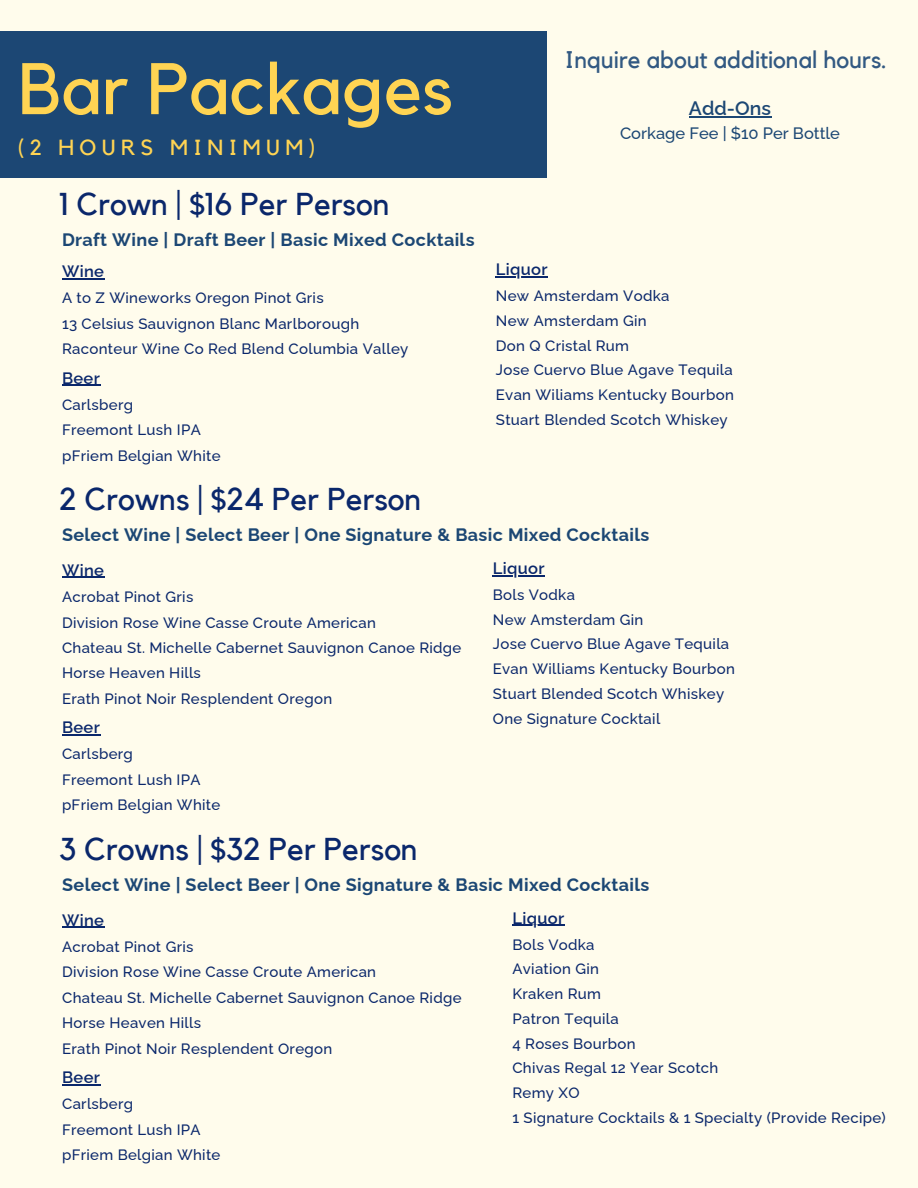
<style>
.page{position:relative;width:918px;height:1188px;background:#fffcec}
.page>*{position:absolute;margin:0;border:0;box-sizing:border-box;transform-origin:0 0}
.t1{font:72px "Kollektif";color:#ffd453}
.t2{font:31.5px "Kollektif";color:#0a276b}
.t3{font:24px "Kollektif";color:#325982}
.t4{font:21.75px "Kollektif";letter-spacing:.25em;color:#ffd453}
.t5{font:600 19.5px "Raleway";color:#1c4774}
.t6{font:700 18px "Raleway";letter-spacing:.02em;color:#1c4774}
.t7{font:600 16.5px "Raleway";letter-spacing:.02em;color:#0a276b}
.t8{font:500 16.5px "Raleway";color:#1c4774}
.t9{font:500 15px/24.8px "Raleway";letter-spacing:.02em;color:#0a276b}
</style>
<div class="page">
<div style="left:0;top:31px;width:547px;height:146px;background:#1c4774"></div>
<hr style="left:62px;top:278px;width:42px;height:1px;background:#0a276b">
<hr style="left:62px;top:384px;width:38px;height:2px;background:#0a276b">
<hr style="left:496px;top:276px;width:52px;height:1px;background:#0a276b">
<hr style="left:62px;top:577px;width:42px;height:1px;background:#0a276b">
<hr style="left:62px;top:734px;width:38px;height:2px;background:#0a276b">
<hr style="left:493px;top:575px;width:52px;height:1px;background:#0a276b">
<hr style="left:62px;top:926px;width:42px;height:2px;background:#0a276b">
<hr style="left:62px;top:1084px;width:38px;height:1px;background:#0a276b">
<hr style="left:512px;top:925px;width:53px;height:1px;background:#0a276b">
<hr style="left:689px;top:116px;width:82px;height:2px;background:#1c4774">
<h1 class="t1" style="left:18px;top:56px;width:436px">Bar Packages</h1>
<h3 class="t4" style="left:18px;top:138px;width:299px">(2 HOURS MINIMUM)</h3>
<h2 class="t2" style="left:59px;top:189px;width:332px">1 Crown | $16 Per Person</h2>
<p class="t6" style="left:62px;top:229px;width:414px">Draft Wine | Draft Beer | Basic Mixed Cocktails</p>
<p class="t7" style="left:62px;top:262px;width:43px">Wine</p>
<p class="t9" style="left:62px;top:285px;width:348px;line-height:25.5px">A to Z Wineworks Oregon Pinot Gris<br>13 Celsius Sauvignon Blanc Marlborough<br>Raconteur Wine Co Red Blend Columbia Valley</p>
<p class="t7" style="left:62px;top:368px;width:39px">Beer</p>
<p class="t9" style="left:62px;top:392px;width:160px;line-height:25.5px">Carlsberg<br>Freemont Lush IPA pFriem Belgian White</p>
<h2 class="t2" style="left:59px;top:485px;width:364px">2 Crowns | $24 Per Person</h2>
<h3 class="t3" style="left:565px;top:49px;width:324px">Inquire about additional hours.</h3>
<h3 class="t5" style="left:689px;top:97px;width:84px">Add-Ons</h3>
<p class="t8" style="left:620px;top:123px;width:221px">Corkage Fee | $10 Per Bottle</p>
<p class="t7" style="left:496px;top:260px;width:53px">Liquor</p>
<p class="t9" style="left:496px;top:283px;width:240px">New Amsterdam Vodka<br>New Amsterdam Gin<br>Don Q Cristal Rum<br>Jose Cuervo Blue Agave Tequila<br>Evan Wiliams Kentucky Bourbon<br>Stuart Blended Scotch Whiskey</p>
<p class="t6" style="left:62px;top:524px;width:589px">Select Wine | Select Beer | One Signature &amp; Basic Mixed Cocktails</p>
<p class="t7" style="left:62px;top:560px;width:43px">Wine</p>
<p class="t9" style="left:62px;top:584px;width:401px;line-height:25.5px">Acrobat Pinot Gris<br>Division Rose Wine Casse Croute American<br>Chateau St. Michelle Cabernet Sauvignon Canoe Ridge Horse Heaven Hills<br>Erath Pinot Noir Resplendent Oregon</p>
<p class="t7" style="left:62px;top:718px;width:39px">Beer</p>
<p class="t9" style="left:62px;top:741px;width:160px;line-height:25.5px">Carlsberg<br>Freemont Lush IPA pFriem Belgian White</p>
<h2 class="t2" style="left:59px;top:834px;width:360px">3 Crowns | $32 Per Person</h2>
<p class="t7" style="left:493px;top:558px;width:53px">Liquor</p>
<p class="t9" style="left:493px;top:582px;width:244px">Bols Vodka<br>New Amsterdam Gin<br>Jose Cuervo Blue Agave Tequila<br>Evan Williams Kentucky Bourbon<br>Stuart Blended Scotch Whiskey<br>One Signature Cocktail</p>
<p class="t6" style="left:62px;top:874px;width:589px">Select Wine | Select Beer | One Signature &amp; Basic Mixed Cocktails</p>
<p class="t7" style="left:62px;top:910px;width:43px">Wine</p>
<p class="t9" style="left:62px;top:934px;width:401px;line-height:25.5px">Acrobat Pinot Gris<br>Division Rose Wine Casse Croute American<br>Chateau St. Michelle Cabernet Sauvignon Canoe Ridge Horse Heaven Hills<br>Erath Pinot Noir Resplendent Oregon</p>
<p class="t7" style="left:62px;top:1067px;width:39px">Beer</p>
<p class="t9" style="left:62px;top:1091px;width:160px;line-height:25.5px">Carlsberg<br>Freemont Lush IPA pFriem Belgian White</p>
<p class="t7" style="left:512px;top:908px;width:53px">Liquor</p>
<p class="t9" style="left:512px;top:932px;width:375px">Bols Vodka<br>Aviation Gin<br>Kraken Rum<br>Patron Tequila<br>4 Roses Bourbon<br>Chivas Regal 12 Year Scotch<br>Remy XO<br>1 Signature Cocktails &amp; 1 Specialty (Provide Recipe)</p>
</div>
